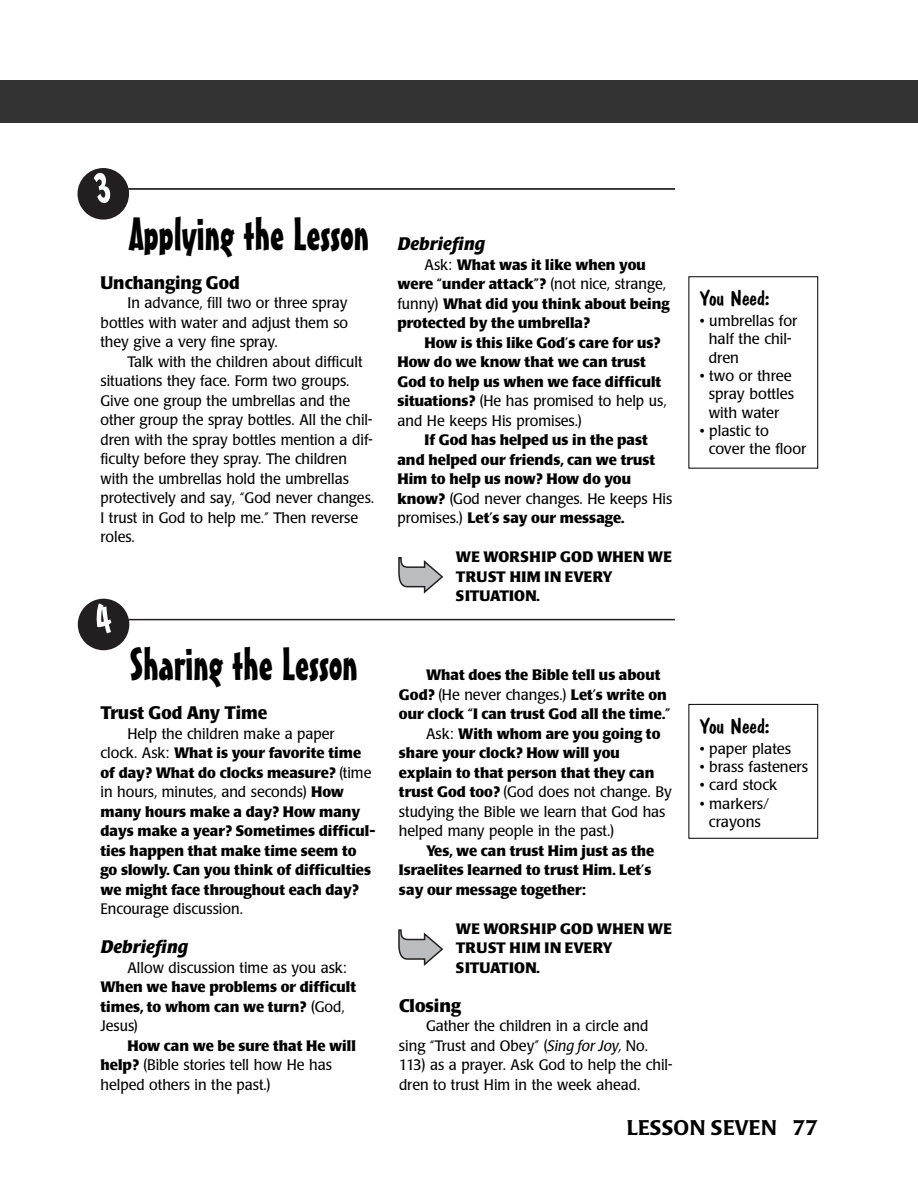
<style>
.page{position:relative;width:918px;height:1202px;background:#fff}
.page>*{position:absolute;margin:0;border:0;box-sizing:border-box;transform-origin:0 0}
.t1{font:45px "Mister Earl BT";color:#000}
.t2{font:21px "Dom Casual D";color:#000;scale:1.05 1}
.t3{font:500 21px "Poppl Laudatio";letter-spacing:.01em;color:#000}
.t4{font:700 18px "Poppl Laudatio";color:#000;scale:.95 1}
.t5{font:italic 700 18px "Poppl Laudatio";color:#000}
.t6{font:700 18px "Poppl Laudatio";color:#000}
.t7{font:700 15px/19.5px "Poppl Laudatio";color:#000}
.t8{font:15px/19.5px "Poppl Laudatio";color:#000;scale:.95 1}
.t9{font:15px/18.3px "Poppl Laudatio";color:#000}
.t10{font:700 15px/19.5px "Poppl Laudatio";letter-spacing:.02em;color:#000}
.s1{font-weight:400}
.s2{font-weight:700}
.s3{font-style:italic}
</style>
<div class="page">
<div style="left:0;top:80px;width:27px;height:43px;background:#333"></div>
<div style="left:27px;top:80px;width:891px;height:43px;background:#333"></div>
<div style="left:688px;top:276px;width:130px;height:192px;border:1px solid #000"></div>
<div style="left:688px;top:704px;width:130px;height:134px;border:1px solid #000"></div>
<svg style="left:398px;top:929px;width:45px;height:37px"></svg>
<hr style="left:127px;top:619px;width:548px;height:1px;background:#231f20">
<hr style="left:127px;top:188px;width:548px;height:2px;background:#000">
<svg style="left:398px;top:557px;width:45px;height:36px"></svg>
<svg style="left:78px;top:598px;width:51px;height:52px"></svg>
<svg style="left:78px;top:168px;width:51px;height:51px"></svg>
<h1 class="t1" style="left:129px;top:217px;width:242px">Applying the Lesson</h1>
<p class="t4" style="left:100px;top:275px;width:148px">Unchanging God</p>
<p class="t8" style="left:100px;top:294px;width:262px;text-align:justify;text-indent:27px">In advance, fill two or three spray bottles with water and adjust them so they give a very fine spray.</p>
<p class="t8" style="left:100px;top:353px;width:290px;text-indent:27px">Talk with the children about difficult situations they face. Form two groups.<br>Give one group the umbrellas and the other group the spray bottles. All the chil&shy;dren with the spray bottles mention a dif&shy;ficulty before they spray. The children with the umbrellas hold the umbrellas protectively and say, “God never changes.<br>I trust in God to help me.” Then reverse roles.</p>
<h1 class="t1" style="left:129px;top:647px;width:230px">Sharing the Lesson</h1>
<p class="t4" style="left:100px;top:706px;width:177px">Trust God Any Time</p>
<p class="t7" style="left:100px;top:725px;width:276px;text-indent:27px"><span class="s1">Help the children make a paper<br>clock. Ask:</span> What is your favorite time of day? What do clocks measure? <span class="s1">(time in hours, minutes, and seconds)</span> How many hours make a day? How many days make a year? Sometimes difficul&shy;ties happen that make time seem to go slowly. Can you think of difficulties we might face throughout each day?</p>
<p class="t8" style="left:100px;top:900px;width:152px">Encourage discussion.</p>
<p class="t5" style="left:100px;top:940px;width:89px">Debriefing</p>
<p class="t8" style="left:127px;top:959px;width:232px">Allow discussion time as you ask:</p>
<p class="t7" style="left:100px;top:979px;width:257px">When we have problems or difficult times, to whom can we turn? <span class="s1">(God,<br>Jesus)</span></p>
<p class="t8" style="left:100px;top:1037px;width:270px;text-indent:27px"><span class="s2">How can we be sure that He will help?</span> (Bible stories tell how He has helped others in the past.)</p>
<p class="t5" style="left:398px;top:237px;width:89px">Debriefing</p>
<p class="t7" style="left:397px;top:256px;width:274px;text-indent:27px"><span class="s1">Ask:</span> What was it like when you were “under attack”? <span class="s1">(not nice, strange, funny)</span> What did you think about being protected by the umbrella?</p>
<p class="t7" style="left:397px;top:334px;width:271px;text-indent:27px">How is this like God’s care for us?<br>How do we know that we can trust God to help us when we face difficult situations? <span class="s1">(He has promised to help us, and He keeps His promises.)</span></p>
<p class="t7" style="left:397px;top:432px;width:276px;text-indent:27px">If God has helped us in the past and helped our friends, can we trust<br>Him to help us now? How do you know? <span class="s1">(God never changes. He keeps His promises.)</span> Let’s say our message.</p>
<p class="t10" style="left:456px;top:549px;width:217px">WE WORSHIP GOD WHEN WE<br>TRUST HIM IN EVERY<br>SITUATION.</p>
<p class="t7" style="left:426px;top:666px;width:236px">What does the Bible tell us about</p>
<p class="t8" style="left:399px;top:686px;width:284px"><span class="s2">God?</span> (He never changes.) <span class="s2">Let’s write on</span></p>
<p class="t7" style="left:399px;top:705px;width:273px">our clock “I can trust God all the time.”</p>
<p class="t7" style="left:426px;top:725px;width:236px"><span class="s1">Ask:</span> With whom are you going to</p>
<p class="t7" style="left:399px;top:744px;width:222px">share your clock? How will you</p>
<p class="t7" style="left:399px;top:764px;width:257px">explain to that person that they can</p>
<p class="t8" style="left:399px;top:783px;width:289px"><span class="s2">trust God too?</span> (God does not change. By</p>
<p class="t8" style="left:399px;top:803px;width:282px">studying the Bible we learn that God has</p>
<p class="t8" style="left:399px;top:822px;width:228px">helped many people in the past.)</p>
<p class="t7" style="left:399px;top:842px;width:257px;text-indent:27px">Yes, we can trust Him just as the<br>Israelites learned to trust Him. Let’s say our message together:</p>
<p class="t10" style="left:456px;top:920px;width:217px">WE WORSHIP GOD WHEN WE<br>TRUST HIM IN EVERY<br>SITUATION.</p>
<p class="t6" style="left:399px;top:998px;width:63px">Closing</p>
<p class="t8" style="left:399px;top:1017px;width:289px;text-indent:27px">Gather the children in a circle and sing “Trust and Obey” (<span class="s3">Sing for Joy,</span> No.<br>113) as a prayer. Ask God to help the chil&shy;dren to trust Him in the week ahead.</p>
<h2 class="t2" style="left:700px;top:285px;width:68px">You Need:</h2>
<p class="t9" style="left:709px;top:313px;width:90px;text-indent:-9px">• umbrellas for half the chil&shy;dren</p>
<p class="t9" style="left:709px;top:368px;width:87px;text-indent:-9px">• two or three spray bottles with water</p>
<p class="t9" style="left:709px;top:423px;width:99px;text-indent:-9px">• plastic to cover the floor</p>
<h2 class="t2" style="left:700px;top:713px;width:68px">You Need:</h2>
<p class="t9" style="left:700px;top:740px;width:93px">• paper plates</p>
<p class="t9" style="left:700px;top:759px;width:110px">• brass fasteners</p>
<p class="t9" style="left:700px;top:777px;width:79px">• card stock</p>
<p class="t9" style="left:700px;top:795px;width:71px;text-align:center">• markers/ crayons</p>
<h2 class="t3" style="left:627px;top:1119px;width:193px">LESSON SEVEN 77</h2>
</div>
